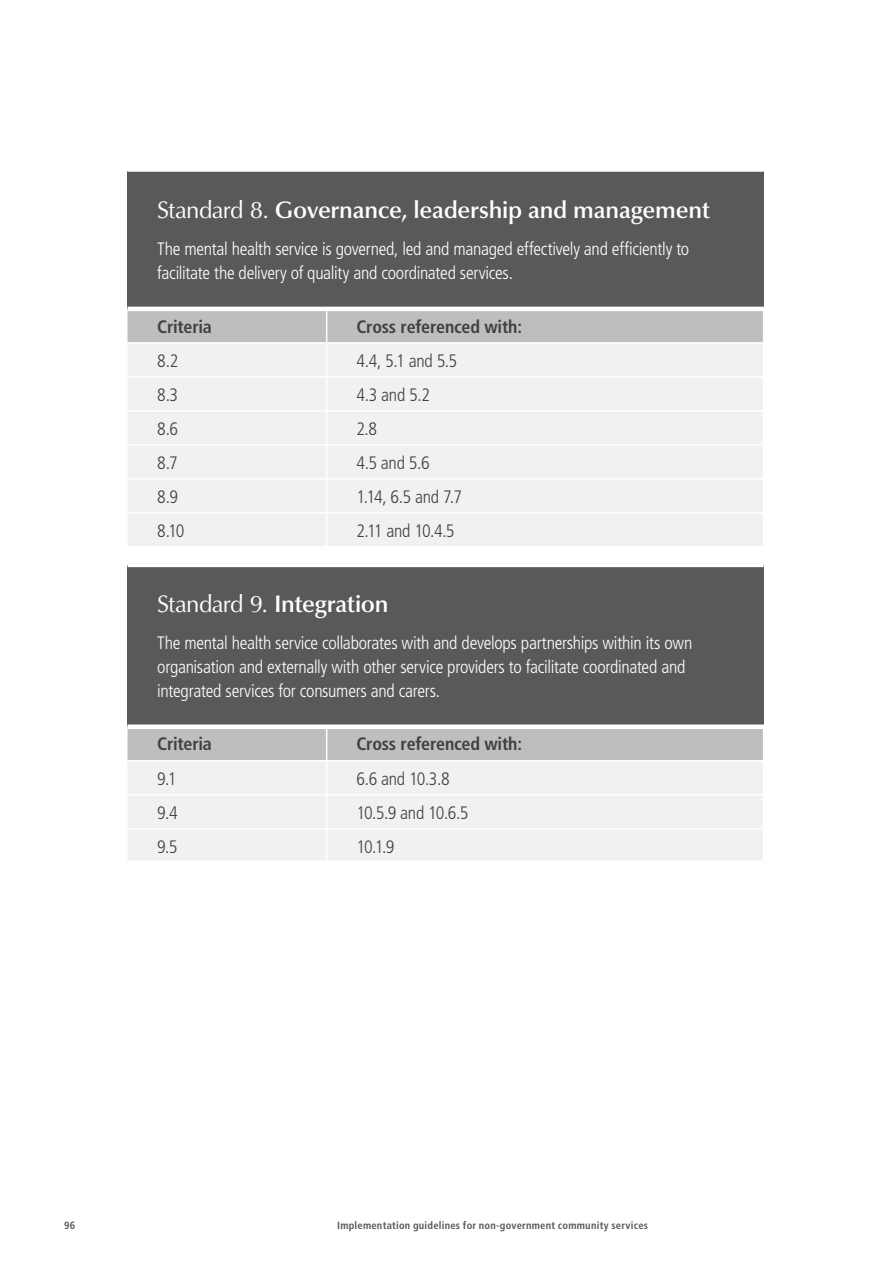
<style>
.page{position:relative;width:893px;height:1263px;background:#fff}
.page>*{position:absolute;margin:0;border:0;box-sizing:border-box;transform-origin:0 0}
.t1{font:600 24px "Optima";letter-spacing:-.01em;color:#fff}
.t2{font:300 condensed 18px/24px "Frutiger LT Std";letter-spacing:-.015em;color:#fff}
.t3{font:300 condensed 18px "Frutiger LT Std";letter-spacing:-.02em;color:#414042}
.t4{font:700 condensed 18px "Frutiger LT Std";letter-spacing:-.015em;color:#414042}
.t5{font:700 condensed 10.5px "Frutiger LT Std";letter-spacing:.02em;color:#58595b}
.s1{font-weight:400}
</style>
<div class="page">
<div style="left:128px;top:171px;width:636px;height:138px;background:#58595b"></div>
<div style="left:128px;top:311px;width:635px;height:31px;background:#bcbec0"></div>
<div style="left:128px;top:344px;width:635px;height:202px;background:#f1f1f2"></div>
<hr style="left:326px;top:311px;width:1px;height:31px;background:#fff">
<hr style="left:326px;top:344px;width:1px;height:32px;background:#fff">
<hr style="left:128px;top:376px;width:636px;height:2px;background:#fff">
<hr style="left:326px;top:378px;width:1px;height:32px;background:#fff">
<hr style="left:128px;top:410px;width:636px;height:2px;background:#fff">
<hr style="left:326px;top:412px;width:1px;height:32px;background:#fff">
<hr style="left:128px;top:444px;width:636px;height:2px;background:#fff">
<hr style="left:326px;top:446px;width:1px;height:32px;background:#fff">
<hr style="left:128px;top:478px;width:636px;height:2px;background:#fff">
<hr style="left:326px;top:480px;width:1px;height:32px;background:#fff">
<hr style="left:326px;top:514px;width:1px;height:32px;background:#fff">
<hr style="left:128px;top:170px;width:636px;height:2px;background:#fff">
<hr style="left:128px;top:307px;width:636px;height:4px;background:#fff">
<hr style="left:128px;top:512px;width:636px;height:2px;background:#fff">
<div style="left:128px;top:565px;width:636px;height:162px;background:#58595b"></div>
<div style="left:128px;top:729px;width:635px;height:31px;background:#bcbec0"></div>
<div style="left:128px;top:762px;width:635px;height:98px;background:#f1f1f2"></div>
<hr style="left:128px;top:794px;width:636px;height:2px;background:#fff">
<hr style="left:128px;top:828px;width:636px;height:2px;background:#fff">
<hr style="left:326px;top:729px;width:1px;height:31px;background:#fff">
<hr style="left:128px;top:563px;width:636px;height:4px;background:#fff">
<hr style="left:326px;top:762px;width:1px;height:32px;background:#fff">
<hr style="left:326px;top:796px;width:1px;height:32px;background:#fff">
<hr style="left:326px;top:830px;width:1px;height:31px;background:#fff">
<hr style="left:128px;top:725px;width:636px;height:4px;background:#fff">
<h1 class="t1" style="left:157px;top:200px;width:554px"><span class="s1">Standard 8.</span> Governance, leadership and management</h1>
<p class="t2" style="left:157px;top:238px;width:533px">The mental health service is governed, led and managed effectively and efficiently to facilitate the delivery of quality and coordinated services.</p>
<p class="t4" style="left:157px;top:319px;width:56px">Criteria</p>
<p class="t4" style="left:356px;top:319px;width:167px">Cross referenced with:</p>
<p class="t3" style="left:157px;top:353px;width:23px">8.2</p>
<p class="t3" style="left:356px;top:353px;width:102px">4.4, 5.1 and 5.5</p>
<p class="t3" style="left:157px;top:387px;width:22px">8.3</p>
<p class="t3" style="left:356px;top:387px;width:75px">4.3 and 5.2</p>
<p class="t3" style="left:157px;top:421px;width:22px">8.6</p>
<p class="t3" style="left:356px;top:421px;width:22px">2.8</p>
<p class="t3" style="left:157px;top:455px;width:22px">8.7</p>
<p class="t3" style="left:356px;top:455px;width:75px">4.5 and 5.6</p>
<p class="t3" style="left:157px;top:489px;width:22px">8.9</p>
<p class="t3" style="left:356px;top:489px;width:107px">1.14, 6.5 and 7.7</p>
<p class="t3" style="left:157px;top:523px;width:29px">8.10</p>
<p class="t3" style="left:356px;top:523px;width:100px">2.11 and 10.4.5</p>
<h1 class="t1" style="left:157px;top:594px;width:233px"><span class="s1">Standard 9.</span> Integration</h1>
<p class="t2" style="left:157px;top:632px;width:537px">The mental health service collaborates with and develops partnerships within its own organisation and externally with other service providers to facilitate coordinated and integrated services for consumers and carers.</p>
<p class="t4" style="left:157px;top:737px;width:56px">Criteria</p>
<p class="t4" style="left:356px;top:737px;width:167px">Cross referenced with:</p>
<p class="t3" style="left:157px;top:771px;width:21px">9.1</p>
<p class="t3" style="left:356px;top:771px;width:95px">6.6 and 10.3.8</p>
<p class="t3" style="left:157px;top:805px;width:22px">9.4</p>
<p class="t3" style="left:356px;top:805px;width:114px">10.5.9 and 10.6.5</p>
<p class="t3" style="left:157px;top:839px;width:22px">9.5</p>
<p class="t3" style="left:356px;top:839px;width:40px">10.1.9</p>
<p class="t5" style="left:64px;top:1221px;width:13px">96</p>
<p class="t5" style="left:337px;top:1221px;width:312px">Implementation guidelines for non-government community services</p>
</div>
